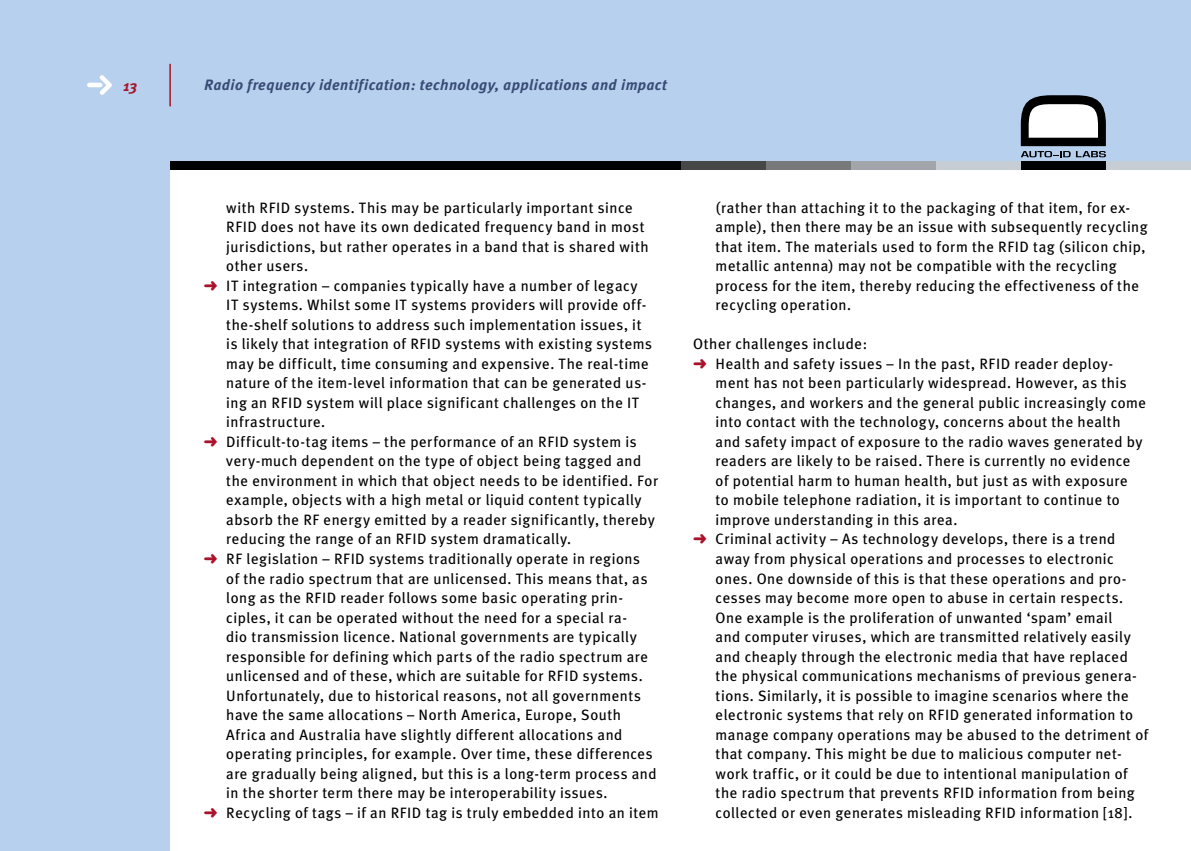
<style>
.page{position:relative;width:1191px;height:851px;background:#fff}
.page>*{position:absolute;margin:0;border:0;box-sizing:border-box;transform-origin:0 0}
.Aufzählung{font:15px/19.5px "Meta Plus";letter-spacing:.035em;color:#000}
.t1{font:italic 700 15px "Meta Plus";letter-spacing:.03em;color:#394b75}
.Fliesstext_Anfang{font:15px "Meta Plus";letter-spacing:.035em;color:#000}
.t2{font:italic 700 15px "Meta Plus";color:#a9122a}
.s1{color:#a9122a}
</style>
<div class="page">
<div style="left:0;top:0;width:1191px;height:850px;background:#b6d0ee"></div>
<div style="left:170px;top:170px;width:1021px;height:680px;background:#fff"></div>
<svg style="left:100px;top:75px;width:12px;height:20px"></svg>
<hr style="left:87px;top:83px;width:16px;height:4px;background:#fff;border-radius:2px">
<div style="left:1020px;top:162px;width:85px;height:8px;background:#000"></div>
<div style="left:1105px;top:162px;width:86px;height:8px;background:#c6cdd4"></div>
<div style="left:935px;top:162px;width:85px;height:8px;background:#c6cdd4"></div>
<div style="left:850px;top:162px;width:85px;height:8px;background:#a2a5a9"></div>
<div style="left:765px;top:162px;width:85px;height:8px;background:#78797b"></div>
<div style="left:680px;top:162px;width:85px;height:8px;background:#464747"></div>
<div style="left:595px;top:162px;width:85px;height:8px;background:#000"></div>
<div style="left:170px;top:162px;width:425px;height:8px;background:#000"></div>
<svg style="left:1020px;top:95px;width:85px;height:62px;background:#8d9298"></svg>
<hr style="left:169px;top:64px;width:2px;height:42px;background:#a9122a">
<p class="t2" style="left:123px;top:77px;width:15px">13</p>
<p class="t1" style="left:204px;top:77px;width:464px">Radio frequency identification: technology, applications and impact</p>
<p class="Aufzählung" style="left:226px;top:198px;width:424px">with RFID systems. This may be particularly important since RFID does not have its own dedicated frequency band in most jurisdictions, but rather operates in a band that is shared with other users.</p>
<p class="Aufzählung" style="left:226px;top:276px;width:427px;text-indent:-22px"><span class="s1">➜</span> IT integration – companies typically have a number of legacy IT systems. Whilst some IT systems providers will provide off&shy;the-shelf solutions to address such implementation issues, it is likely that integration of RFID systems with existing systems may be difficult, time consuming and expensive. The real-time nature of the item-level information that can be generated us&shy;ing an RFID system will place significant challenges on the IT infrastructure.</p>
<p class="Aufzählung" style="left:226px;top:432px;width:433px;text-indent:-22px"><span class="s1">➜</span> Difficult-to-tag items – the performance of an RFID system is very-much dependent on the type of object being tagged and the environment in which that object needs to be identified. For example, objects with a high metal or liquid content typically absorb the RF energy emitted by a reader significantly, thereby reducing the range of an RFID system dramatically.</p>
<p class="Aufzählung" style="left:226px;top:549px;width:432px;text-indent:-22px"><span class="s1">➜</span> RF legislation – RFID systems traditionally operate in regions<br>of the radio spectrum that are unlicensed. This means that, as long as the RFID reader follows some basic operating prin&shy;ciples, it can be operated without the need for a special ra-<br>dio transmission licence. National governments are typically responsible for defining which parts of the radio spectrum are unlicensed and of these, which are suitable for RFID systems.<br>Unfortunately, due to historical reasons, not all governments have the same allocations – North America, Europe, South Africa and Australia have slightly different allocations and operating principles, for example. Over time, these differences are gradually being aligned, but this is a long-term process and in the shorter term there may be interoperability issues.</p>
<p class="Aufzählung" style="left:204px;top:802px;width:456px"><span class="s1">➜</span> Recycling of tags – if an RFID tag is truly embedded into an item</p>
<p class="Aufzählung" style="left:715px;top:198px;width:433px">(rather than attaching it to the packaging of that item, for ex&shy;ample), then there may be an issue with subsequently recycling that item. The materials used to form the RFID tag (silicon chip, metallic antenna) may not be compatible with the recycling process for the item, thereby reducing the effectiveness of the recycling operation.</p>
<p class="Fliesstext_Anfang" style="left:693px;top:335px;width:176px">Other challenges include:</p>
<p class="Aufzählung" style="left:715px;top:354px;width:432px;text-indent:-22px"><span class="s1">➜</span> Health and safety issues – In the past, RFID reader deploy&shy;ment has not been particularly widespread. However, as this changes, and workers and the general public increasingly come into contact with the technology, concerns about the health and safety impact of exposure to the radio waves generated by readers are likely to be raised. There is currently no evidence of potential harm to human health, but just as with exposure<br>to mobile telephone radiation, it is important to continue to improve understanding in this area.</p>
<p class="Aufzählung" style="left:715px;top:529px;width:434px;text-indent:-22px"><span class="s1">➜</span> Criminal activity – As technology develops, there is a trend away from physical operations and processes to electronic ones. One downside of this is that these operations and pro&shy;cesses may become more open to abuse in certain respects.<br>One example is the proliferation of unwanted ‘spam’ email<br>and computer viruses, which are transmitted relatively easily and cheaply through the electronic media that have replaced the physical communications mechanisms of previous genera&shy;tions. Similarly, it is possible to imagine scenarios where the electronic systems that rely on RFID generated information to manage company operations may be abused to the detriment of that company. This might be due to malicious computer net&shy;work traffic, or it could be due to intentional manipulation of the radio spectrum that prevents RFID information from being collected or even generates misleading RFID information [18].</p>
</div>
